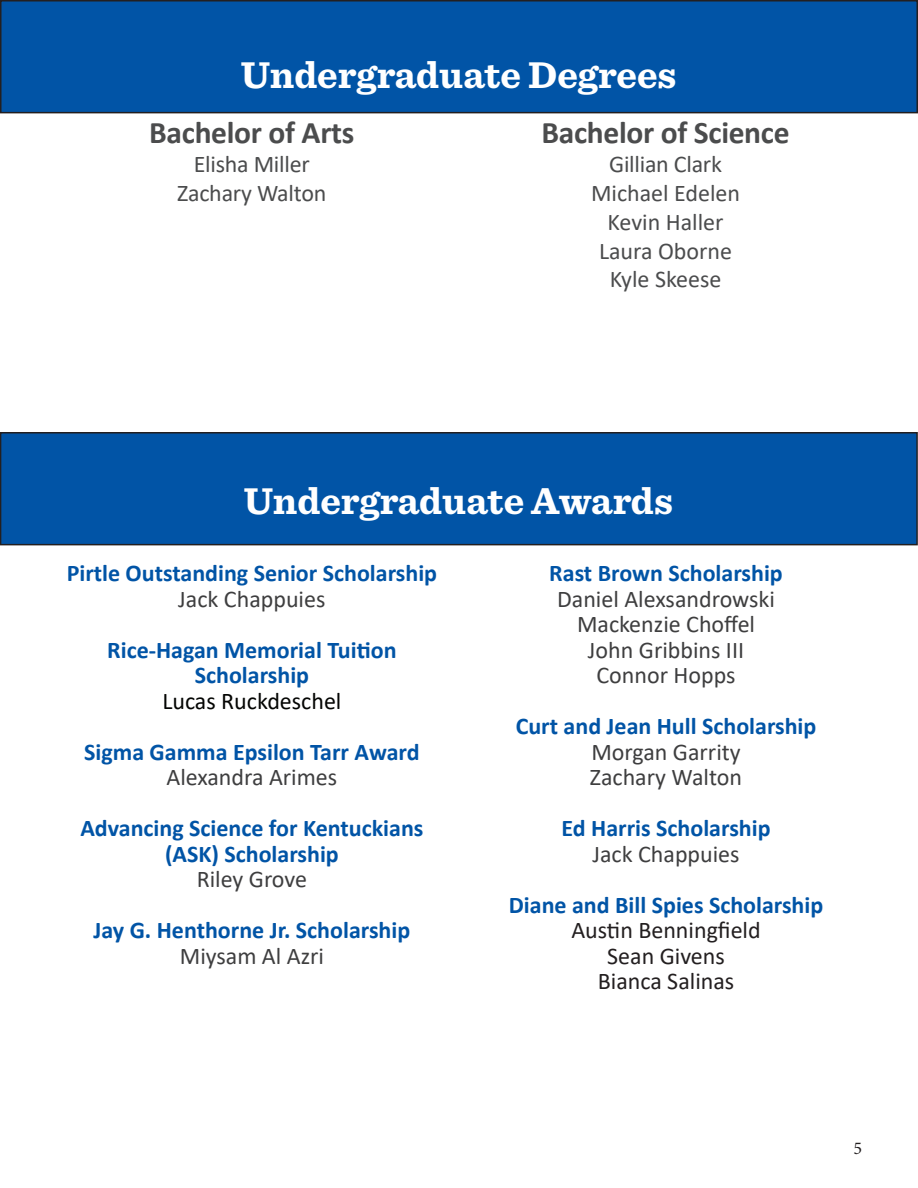
<style>
.page{position:relative;width:918px;height:1188px;background:#fff}
.page>*{position:absolute;margin:0;border:0;box-sizing:border-box;transform-origin:0 0}
.t1{font:700 39px "Sentinel";color:#fff}
.t2{font:700 31.5px "Calibri";letter-spacing:-.01em;color:#4b4c4d}
.t3{font:700 24px/25.5px "Calibri";color:#0154a6;text-align:center}
.t4{font:24px "Calibri";color:#3e3e3f}
.t5{font:24px "Calibri";letter-spacing:-.01em;color:#4b4c4d}
.t6{font:24px "Calibri";color:#231f20}
.t7{font:24px "Calibri";color:#040503}
.t8{font:18px "Minion Pro";color:#231f20}
</style>
<div class="page">
<div style="left:1px;top:433px;width:916px;height:112px;background:#0154a6"></div>
<div style="left:0;top:432px;width:918px;height:113px;border:2px solid #231f20"></div>
<div style="left:1px;top:1px;width:916px;height:112px;background:#0154a6"></div>
<div style="left:0;top:0;width:918px;height:113px;border:2px solid #231f20"></div>
<p class="t1" style="left:241px;top:44px;width:437px">Undergraduate Degrees</p>
<p class="t2" style="left:542px;top:111px;width:250px">Bachelor of Science</p>
<p class="t5" style="left:609px;top:148px;width:114px">Gillian Clark</p>
<p class="t5" style="left:591px;top:176px;width:151px">Michael Edelen</p>
<p class="t5" style="left:608px;top:205px;width:117px">Kevin Haller</p>
<p class="t5" style="left:599px;top:234px;width:135px">Laura Oborne</p>
<p class="t5" style="left:610px;top:263px;width:113px">Kyle Skeese</p>
<p class="t2" style="left:149px;top:111px;width:207px">Bachelor of Arts</p>
<p class="t5" style="left:194px;top:148px;width:118px">Elisha Miller</p>
<p class="t5" style="left:177px;top:176px;width:151px">Zachary Walton</p>
<p class="t1" style="left:244px;top:470px;width:431px">Undergraduate Awards</p>
<p class="t3" style="left:67px;top:560px;width:372px">Pirtle Outstanding Senior Scholarship</p>
<p class="t4" style="left:178px;top:582px;width:149px">Jack Chappuies</p>
<p class="t3" style="left:107px;top:637px;width:291px">Rice-Hagan Memorial Tuition<br>Scholarship</p>
<p class="t7" style="left:162px;top:684px;width:181px">Lucas Ruckdeschel</p>
<p class="t3" style="left:84px;top:739px;width:337px">Sigma Gamma Epsilon Tarr Award</p>
<p class="t4" style="left:167px;top:761px;width:172px">Alexandra Arimes</p>
<p class="t3" style="left:80px;top:815px;width:345px">Advancing Science for Kentuckians (ASK) Scholarship</p>
<p class="t4" style="left:197px;top:863px;width:112px">Riley Grove</p>
<p class="t3" style="left:94px;top:917px;width:318px">Jay G. Henthorne Jr. Scholarship</p>
<p class="t4" style="left:180px;top:939px;width:146px">Miysam Al Azri</p>
<p class="t3" style="left:549px;top:560px;width:235px">Rast Brown Scholarship</p>
<p class="t4" style="left:557px;top:582px;width:219px">Daniel Alexsandrowski</p>
<p class="t4" style="left:577px;top:608px;width:180px">Mackenzie Choffel</p>
<p class="t4" style="left:588px;top:633px;width:158px">John Gribbins III</p>
<p class="t4" style="left:596px;top:659px;width:141px">Connor Hopps</p>
<p class="t3" style="left:516px;top:713px;width:302px">Curt and Jean Hull Scholarship</p>
<p class="t4" style="left:591px;top:735px;width:151px">Morgan Garrity</p>
<p class="t4" style="left:590px;top:761px;width:154px">Zachary Walton</p>
<p class="t3" style="left:562px;top:815px;width:211px">Ed Harris Scholarship</p>
<p class="t4" style="left:592px;top:837px;width:149px">Jack Chappuies</p>
<p class="t3" style="left:509px;top:892px;width:316px">Diane and Bill Spies Scholarship</p>
<p class="t6" style="left:571px;top:914px;width:191px">Austin Benningfield</p>
<p class="t6" style="left:607px;top:939px;width:119px">Sean Givens</p>
<p class="t6" style="left:598px;top:965px;width:138px">Bianca Salinas</p>
<p class="t8" style="left:854px;top:1136px;width:10px">5</p>
</div>
